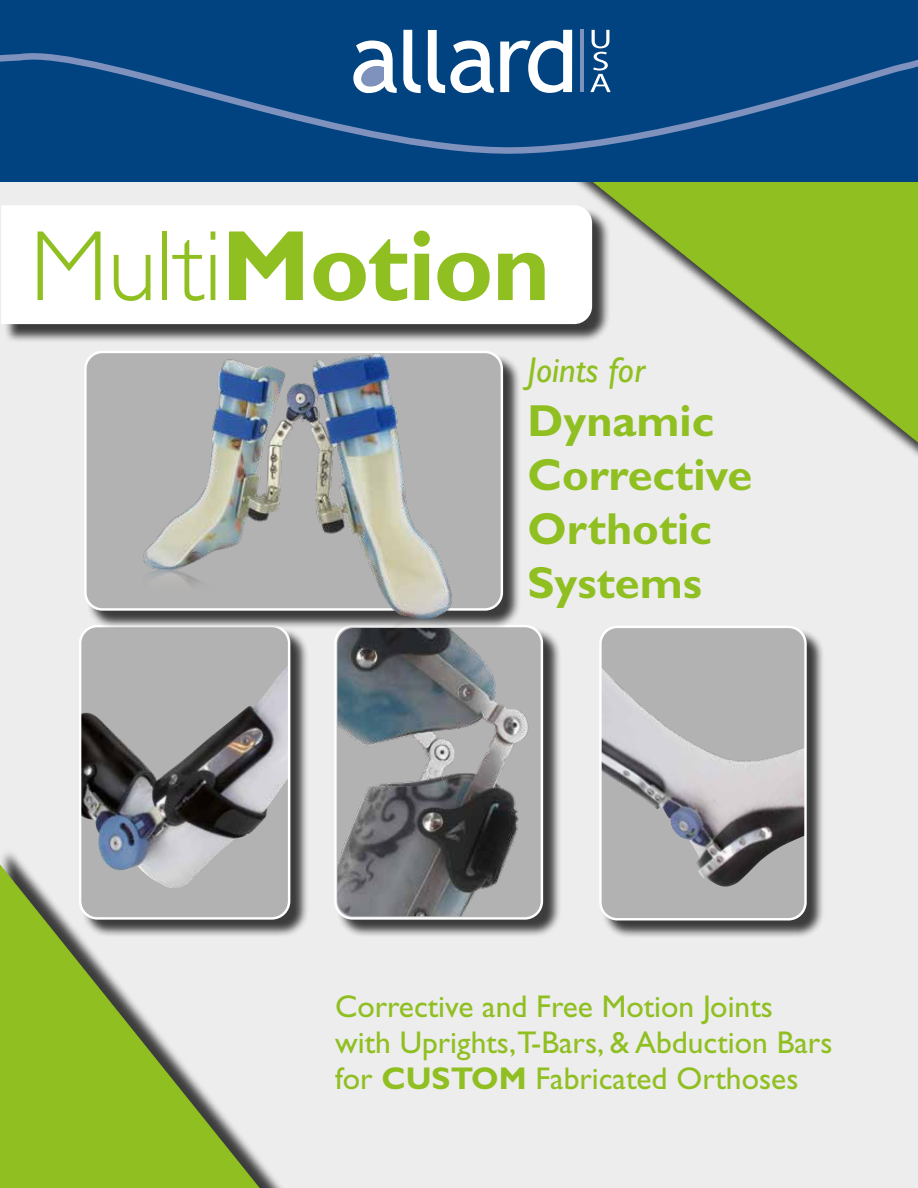
<style>
.page{position:relative;width:918px;height:1188px;background:#fff}
.page>*{position:absolute;margin:0;border:0;box-sizing:border-box;transform-origin:0 0}
.t1{font:700 100.5px "Gill Sans Std";letter-spacing:-.015em;color:#90bf21}
.t2{font:700 45px/54px "Gill Sans Std";color:#90bf21}
.t3{font:italic 36px "Gill Sans Std";color:#90bf21}
.t4{font:31.5px/36px "Gill Sans Std";color:#90bf21}
.s1{font-weight:300}
.s2{font-weight:700}
</style>
<div class="page">
<div style="left:0;top:114px;width:918px;height:1074px;background:#ededed"></div>
<svg style="left:576px;top:182px;width:342px;height:275px"></svg>
<div style="left:3px;top:208px;width:608px;height:135px;background:#000;opacity:.75"></div>
<div style="left:1px;top:205px;width:591px;height:119px;background:#fff"></div>
<div style="left:601px;top:628px;width:225px;height:311px;background:#000;opacity:.75"></div>
<div style="left:600px;top:627px;width:206px;height:292px;background:#b3b2b2;border-radius:17px"></div>
<img style="left:602px;top:668px;width:202px;height:219px">
<div style="left:599px;top:626px;width:208px;height:295px;border:2px solid #fff;border-radius:17px"></div>
<div style="left:81px;top:627px;width:228px;height:311px;background:#000;opacity:.75"></div>
<div style="left:80px;top:626px;width:209px;height:292px;background:#b3b2b2;border-radius:17px"></div>
<img style="left:82px;top:667px;width:205px;height:181px">
<div style="left:79px;top:625px;width:211px;height:295px;border:2px solid #fff;border-radius:17px"></div>
<div style="left:0;top:848px;width:293px;height:340px;background:#000;opacity:.75"></div>
<svg style="left:0;top:855px;width:271px;height:333px"></svg>
<div style="left:336px;top:627px;width:226px;height:311px;background:#000;opacity:.75"></div>
<div style="left:334px;top:625px;width:209px;height:295px;border:2px solid #fff;border-radius:17px"></div>
<div style="left:86px;top:353px;width:436px;height:276px;background:#000;opacity:.75"></div>
<div style="left:85px;top:352px;width:417px;height:257px;background:#b3b2b2;border-radius:17px"></div>
<div style="left:84px;top:351px;width:419px;height:260px;border:2px solid #fff;border-radius:17px"></div>
<div style="left:0;top:0;width:918px;height:182px;background:#004380"></div>
<svg style="left:0;top:45px;width:918px;height:109px"></svg>
<hr style="left:580px;top:30px;width:4px;height:62px;background:#7f91bd">
<svg style="left:403px;top:30px;width:18px;height:63px"></svg>
<svg style="left:428px;top:30px;width:66px;height:63px"></svg>
<svg style="left:500px;top:30px;width:72px;height:63px"></svg>
<svg style="left:353px;top:41px;width:44px;height:52px"></svg>
<svg style="left:590px;top:30px;width:21px;height:62px"></svg>
<img style="left:141px;top:352px;width:314px;height:292px">
<img style="left:337px;top:628px;width:225px;height:288px">
<h1 class="t1" style="left:30px;top:207px;width:522px"><span class="s1">Multi</span>Motion</h1>
<p class="t3" style="left:527px;top:349px;width:119px">Joints for</p>
<h2 class="t2" style="left:527px;top:393px;width:227px">Dynamic<br>Corrective<br>Orthotic<br>Systems</h2>
<p class="t4" style="left:335px;top:988px;width:499px">Corrective and Free Motion Joints with Uprights,T-Bars, &amp; Abduction Bars for <span class="s2">CUSTOM</span> Fabricated Orthoses</p>
</div>
